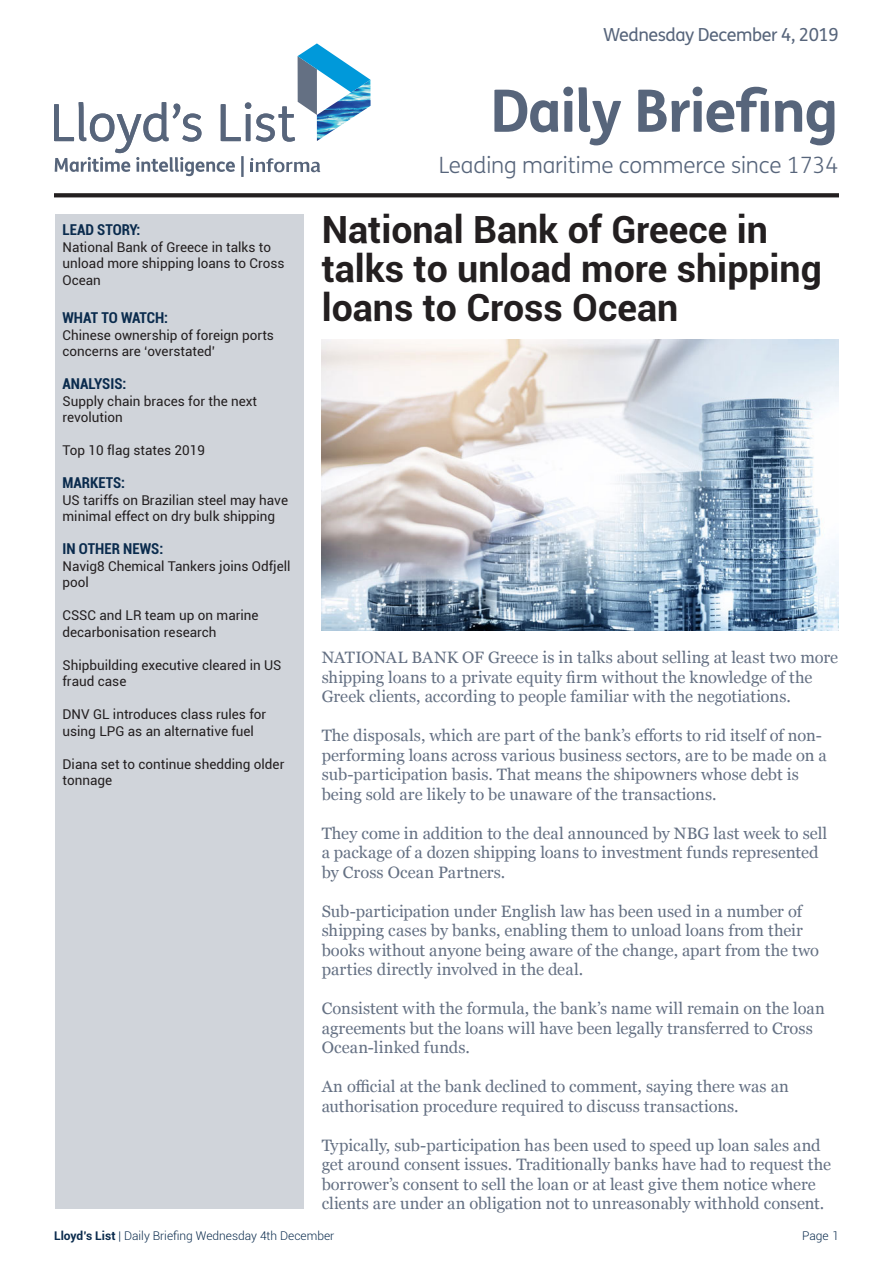
<style>
.page{position:relative;width:893px;height:1263px;background:#fff}
.page>*{position:absolute;margin:0;border:0;box-sizing:border-box;transform-origin:0 0}
.t1{font:700 58.5px "FS Me";letter-spacing:-.025em;color:#57657b}
.Headline_1{font:700 37.5px/39px "Roboto";color:#231f20}
.t2{font:300 22.5px "FS Me";letter-spacing:-.005em;color:#57657b}
.t3{font:18px "FS Me";letter-spacing:-.025em;color:#57657b}
.Body_Copy{font:16.5px/19.5px "Georgia";color:#647083}
.Contents_header{font:700 condensed 15px "Roboto";color:#0a2b4d}
.Contents_body{font:13.5px/16.5px "Roboto";color:#231f20}
.t4{font:300 12px "Roboto";color:#0a2b4d}
.s1{font-weight:700}
</style>
<div class="page">
<svg style="left:54px;top:43px;width:316px;height:134px"></svg>
<svg style="left:54px;top:193px;width:785px;height:4px;background:#2d292a"></svg>
<img style="left:322px;top:339px;width:517px;height:291px">
<div style="left:55px;top:215px;width:249px;height:994px;background:#d0d4da"></div>
<p class="t3" style="left:603px;top:22px;width:237px">Wednesday December 4, 2019</p>
<p class="Contents_header" style="left:63px;top:220px;width:79px">LEAD STORY:</p>
<p class="Contents_body" style="left:63px;top:238px;width:224px">National Bank of Greece in talks to unload more shipping loans to Cross<br>Ocean</p>
<p class="Contents_header" style="left:63px;top:307px;width:107px">WHAT TO WATCH:</p>
<p class="Contents_body" style="left:63px;top:326px;width:213px">Chinese ownership of foreign ports concerns are ‘overstated’</p>
<p class="Contents_header" style="left:63px;top:373px;width:65px">ANALYSIS:</p>
<p class="Contents_body" style="left:63px;top:392px;width:196px">Supply chain braces for the next revolution</p>
<p class="Contents_body" style="left:63px;top:442px;width:144px">Top 10 flag states 2019</p>
<p class="Contents_header" style="left:63px;top:472px;width:64px">MARKETS:</p>
<p class="Contents_body" style="left:63px;top:491px;width:227px">US tariffs on Brazilian steel may have minimal effect on dry bulk shipping</p>
<p class="Contents_header" style="left:63px;top:538px;width:102px">IN OTHER NEWS:</p>
<p class="Contents_body" style="left:63px;top:557px;width:230px">Navig8 Chemical Tankers joins Odfjell pool</p>
<p class="Contents_body" style="left:63px;top:607px;width:198px">CSSC and LR team up on marine decarbonisation research</p>
<p class="Contents_body" style="left:63px;top:656px;width:220px">Shipbuilding executive cleared in US fraud case</p>
<p class="Contents_body" style="left:63px;top:706px;width:205px">DNV GL introduces class rules for using LPG as an alternative fuel</p>
<p class="Contents_body" style="left:63px;top:755px;width:223px">Diana set to continue shedding older tonnage</p>
<p class="t1" style="left:490px;top:66px;width:350px">Daily Briefing</p>
<p class="t2" style="left:439px;top:150px;width:401px">Leading maritime commerce since 1734</p>
<p class="Headline_1" style="left:322px;top:209px;width:502px">National Bank of Greece in talks to unload more shipping loans to Cross Ocean</p>
<p class="Body_Copy" style="left:322px;top:647px;width:518px">NATIONAL BANK OF Greece is in talks about selling at least two more shipping loans to a private equity firm without the knowledge of the<br>Greek clients, according to people familiar with the negotiations.</p>
<p class="Body_Copy" style="left:322px;top:725px;width:507px">The disposals, which are part of the bank’s efforts to rid itself of non&shy;performing loans across various business sectors, are to be made on a sub-participation basis. That means the shipowners whose debt is being sold are likely to be unaware of the transactions.</p>
<p class="Body_Copy" style="left:322px;top:823px;width:507px">They come in addition to the deal announced by NBG last week to sell a package of a dozen shipping loans to investment funds represented by Cross Ocean Partners.</p>
<p class="Body_Copy" style="left:322px;top:901px;width:499px">Sub-participation under English law has been used in a number of shipping cases by banks, enabling them to unload loans from their books without anyone being aware of the change, apart from the two parties directly involved in the deal.</p>
<p class="Body_Copy" style="left:322px;top:998px;width:505px">Consistent with the formula, the bank’s name will remain on the loan agreements but the loans will have been legally transferred to Cross<br>Ocean-linked funds.</p>
<p class="Body_Copy" style="left:322px;top:1076px;width:469px">An official at the bank declined to comment, saying there was an authorisation procedure required to discuss transactions.</p>
<p class="Body_Copy" style="left:322px;top:1135px;width:511px">Typically, sub-participation has been used to speed up loan sales and get around consent issues. Traditionally banks have had to request the borrower’s consent to sell the loan or at least give them notice where clients are under an obligation not to unreasonably withhold consent.</p>
<p class="t4" style="left:54px;top:1228px;width:282px"><span class="s1">Lloyd’s List</span> | Daily Briefing Wednesday 4th December</p>
<p class="t4" style="left:802px;top:1228px;width:38px">Page 1</p>
</div>
